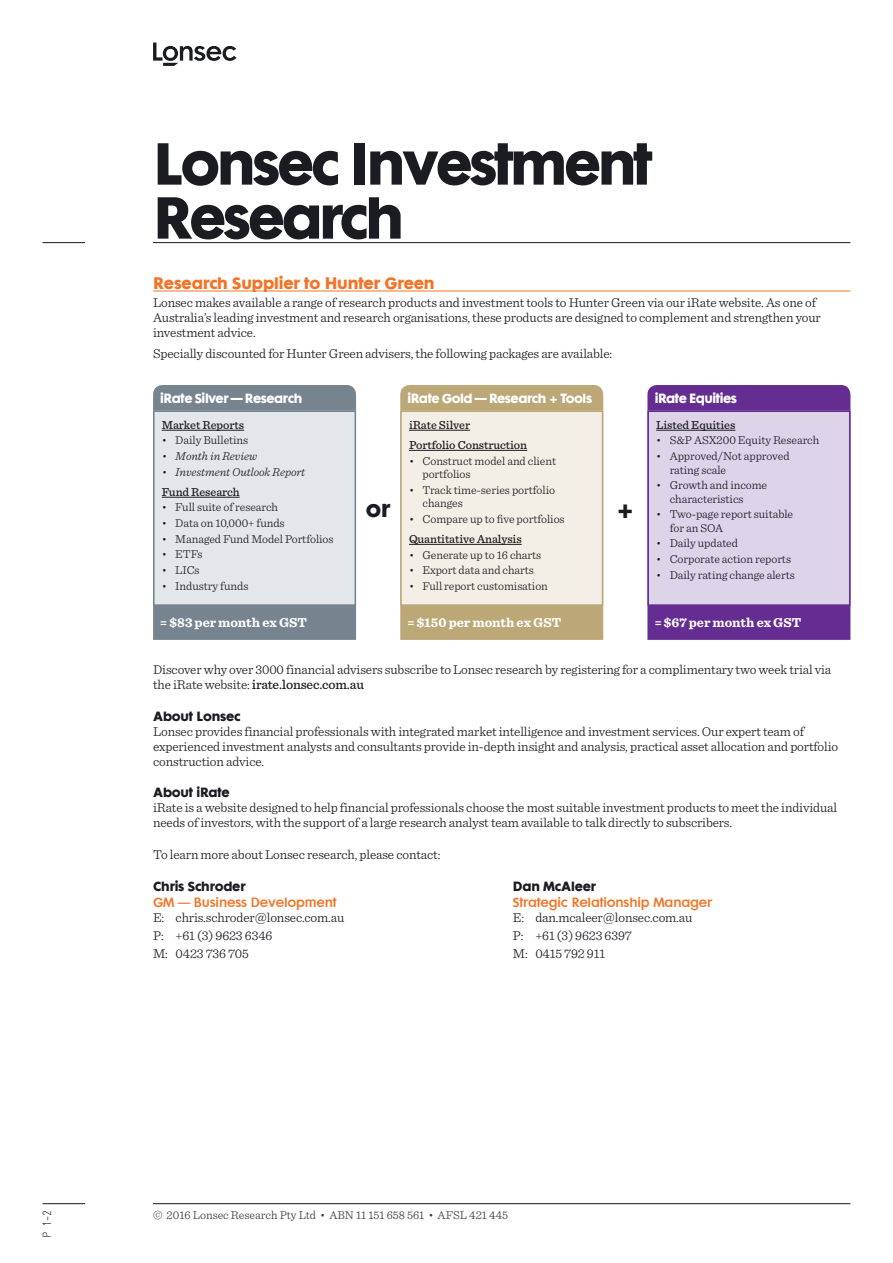
<style>
.page{position:relative;width:893px;height:1263px;background:#fff}
.page>*{position:absolute;margin:0;border:0;box-sizing:border-box;transform-origin:0 0}
.Page_Header_36{font:700 54px/54px "Futura Maxi";letter-spacing:-.06em;color:#1a1c21}
.t1{font:700 24px "Futura Maxi";color:#1a1c21}
.t2{font:700 21px "Futura Maxi";color:#1a1c21}
.Heading_1{font:700 15px "Futura Maxi";letter-spacing:-.01em;color:#f47325}
.Body_Last_Par{font:300 13.5px/15px "Sentinel";letter-spacing:-.01em;color:#1a1c21}
.Body{font:300 13.5px/15px "Sentinel";letter-spacing:-.01em;color:#1a1c21}
.Package_Table_Footer{font:700 13.5px "Sentinel";letter-spacing:-.005em;color:#fff}
.t3{font:300 12px/13.5px "Sentinel";letter-spacing:-.005em;color:#1a1c21}
.t4{font:500 12px/20.1px "Sentinel";letter-spacing:-.005em;color:#1a1c21}
.t5{font:700 12px "Futura Maxi";letter-spacing:-.04em;color:#fff}
.t6{font:300 12px "Sentinel";color:#363b40}
.Heading_3{font:12px "Futura Maxi Demi";letter-spacing:-.015em;color:#f47325}
.t7{font:italic 300 12px/20.1px "Sentinel";letter-spacing:-.005em;color:#1a1c21}
.Heading_2{font:700 12px "Futura Maxi";letter-spacing:-.015em;color:#1a1c21}
.Margin{font:300 condensed 12px "Gravur";color:#1a1c21}
.s1{font-weight:500;font-style:normal}
.s2{font-weight:500}
</style>
<div class="page">
<svg style="left:153px;top:43px;width:83px;height:23px"></svg>
<hr style="left:43px;top:242px;width:42px;height:1px;background:#1a1c21">
<hr style="left:153px;top:1203px;width:697px;height:1px;background:#1a1c21">
<hr style="left:43px;top:1203px;width:42px;height:1px;background:#1a1c21">
<hr style="left:153px;top:242px;width:697px;height:1px;background:#1a1c21">
<hr style="left:153px;top:291px;width:697px;height:1px;background:#f47325">
<div style="left:153px;top:606px;width:203px;height:34px;background:#76848f"></div>
<div style="left:400px;top:606px;width:203px;height:34px;background:#bca777"></div>
<div style="left:647px;top:606px;width:203px;height:34px;background:#652d91"></div>
<div style="left:153px;top:385px;width:203px;height:25px;background:#76848f"></div>
<div style="left:400px;top:385px;width:203px;height:25px;background:#bca777"></div>
<div style="left:647px;top:385px;width:203px;height:25px;background:#652d91"></div>
<div style="left:154px;top:411px;width:201px;height:194px;background:#e3e7ea"></div>
<hr style="left:162px;top:430px;width:82px;height:1px;background:#1a1c21">
<hr style="left:162px;top:497px;width:78px;height:1px;background:#1a1c21">
<div style="left:153px;top:410px;width:203px;height:196px;border:2px solid #76848f"></div>
<div style="left:401px;top:411px;width:201px;height:194px;background:#f4efe6"></div>
<hr style="left:409px;top:430px;width:61px;height:1px;background:#1a1c21">
<hr style="left:409px;top:450px;width:118px;height:1px;background:#1a1c21">
<hr style="left:409px;top:544px;width:113px;height:1px;background:#1a1c21">
<div style="left:400px;top:410px;width:203px;height:196px;border:2px solid #bca777"></div>
<div style="left:648px;top:411px;width:202px;height:194px;background:#ddd4e9"></div>
<hr style="left:656px;top:430px;width:79px;height:1px;background:#1a1c21">
<div style="left:647px;top:410px;width:203px;height:196px;border:2px solid #652d91"></div>
<p class="Margin" style="left:40px;top:1238px;width:29px;rotate:-90deg">P 1-2</p>
<p class="Page_Header_36" style="left:153px;top:134px;width:501px">Lonsec Investment<br>Research</p>
<p class="Heading_1" style="left:153px;top:272px;width:283px">Research Supplier to Hunter Green</p>
<p class="Body" style="left:153px;top:294px;width:669px">Lonsec makes available a range of research products and investment tools to Hunter Green via our iRate website. As one of<br>Australia’s leading investment and research organisations, these products are designed to complement and strengthen your investment advice.</p>
<p class="Body_Last_Par" style="left:153px;top:345px;width:461px">Specially discounted for Hunter Green advisers, the following packages are available:</p>
<p class="t5" style="left:160px;top:390px;width:144px">iRate Silver — Research</p>
<p class="t5" style="left:407px;top:390px;width:186px">iRate Gold — Research + Tools</p>
<p class="t5" style="left:655px;top:390px;width:84px">iRate Equities</p>
<p class="t4" style="left:162px;top:414px;width:84px">Market Reports</p>
<p class="t3" style="left:162px;top:433px;width:88px">• Daily Bulletins</p>
<p class="t7" style="left:162px;top:445px;width:97px">• Month in Review</p>
<p class="t7" style="left:162px;top:461px;width:145px">• Investment Outlook Report<br><span class="s1">Fund Research</span></p>
<p class="t3" style="left:162px;top:500px;width:118px">• Full suite of research</p>
<p class="t3" style="left:162px;top:515px;width:124px">• Data on 10,000+ funds</p>
<p class="t3" style="left:162px;top:531px;width:173px">• Managed Fund Model Portfolios</p>
<p class="t3" style="left:162px;top:547px;width:42px">• ETFs</p>
<p class="t3" style="left:162px;top:562px;width:39px">• LICs</p>
<p class="t3" style="left:162px;top:578px;width:88px">• Industry funds</p>
<p class="t4" style="left:409px;top:414px;width:120px">iRate Silver<br>Portfolio Construction</p>
<p class="t3" style="left:422px;top:453px;width:135px;text-indent:-14px">• Construct model and client portfolios</p>
<p class="t3" style="left:422px;top:482px;width:134px;text-indent:-14px">• Track time-series portfolio changes</p>
<p class="t3" style="left:409px;top:508px;width:157px;line-height:20.1px">• Compare up to five portfolios<br><span class="s2">Quantitative Analysis</span></p>
<p class="t3" style="left:409px;top:547px;width:134px">• Generate up to 16 charts</p>
<p class="t3" style="left:409px;top:563px;width:127px">• Export data and charts</p>
<p class="t3" style="left:409px;top:578px;width:140px">• Full report customisation</p>
<p class="t4" style="left:656px;top:414px;width:81px">Listed Equities</p>
<p class="t3" style="left:656px;top:433px;width:165px">• S&amp;P ASX200 Equity Research</p>
<p class="t3" style="left:670px;top:448px;width:121px;text-indent:-14px">• Approved/Not approved rating scale</p>
<p class="t3" style="left:670px;top:478px;width:99px;text-indent:-14px">• Growth and income characteristics</p>
<p class="t3" style="left:670px;top:507px;width:125px;text-indent:-14px">• Two-page report suitable for an SOA</p>
<p class="t3" style="left:656px;top:536px;width:83px">• Daily updated</p>
<p class="t3" style="left:656px;top:551px;width:136px">• Corporate action reports</p>
<p class="t3" style="left:656px;top:567px;width:140px">• Daily rating change alerts</p>
<p class="t2" style="left:366px;top:494px;width:26px">or</p>
<p class="t1" style="left:616px;top:491px;width:21px">+</p>
<p class="Package_Table_Footer" style="left:160px;top:612px;width:148px">= $83 per month ex GST</p>
<p class="Package_Table_Footer" style="left:407px;top:612px;width:155px">= $150 per month ex GST</p>
<p class="Package_Table_Footer" style="left:655px;top:612px;width:148px">= $67 per month ex GST</p>
<p class="Body_Last_Par" style="left:153px;top:661px;width:680px">Discover why over 3000 financial advisers subscribe to Lonsec research by registering for a complimentary two week trial via the iRate website: <span class="s2">irate.lonsec.com.au</span></p>
<p class="Heading_2" style="left:153px;top:708px;width:89px">About Lonsec</p>
<p class="Body_Last_Par" style="left:153px;top:723px;width:687px">Lonsec provides financial professionals with integrated market intelligence and investment services. Our expert team of experienced investment analysts and consultants provide in-depth insight and analysis, practical asset allocation and portfolio construction advice.</p>
<p class="Heading_2" style="left:153px;top:784px;width:78px">About iRate</p>
<p class="Body_Last_Par" style="left:153px;top:799px;width:686px">iRate is a website designed to help financial professionals choose the most suitable investment products to meet the individual needs of investors, with the support of a large research analyst team available to talk directly to subscribers.</p>
<p class="Body" style="left:153px;top:846px;width:289px">To learn more about Lonsec research, please contact:</p>
<p class="Heading_2" style="left:153px;top:877px;width:94px">Chris Schroder</p>
<p class="Heading_3" style="left:153px;top:894px;width:185px">GM — Business Development</p>
<p class="Body" style="left:153px;top:909px;width:193px">E: chris.schroder@lonsec.com.au</p>
<p class="Body" style="left:153px;top:927px;width:121px">P: +61 (3) 9623 6346</p>
<p class="Body" style="left:153px;top:945px;width:97px">M: 0423 736 705</p>
<p class="Heading_2" style="left:513px;top:877px;width:85px">Dan McAleer</p>
<p class="Heading_3" style="left:513px;top:894px;width:201px">Strategic Relationship Manager</p>
<p class="Body" style="left:513px;top:909px;width:181px">E: dan.mcaleer@lonsec.com.au</p>
<p class="Body" style="left:513px;top:927px;width:121px">P: +61 (3) 9623 6397</p>
<p class="Body" style="left:513px;top:945px;width:94px">M: 0415 792 911</p>
<p class="t6" style="left:153px;top:1206px;width:357px">© 2016 Lonsec Research Pty Ltd • ABN 11 151 658 561 • AFSL 421 445</p>
</div>
